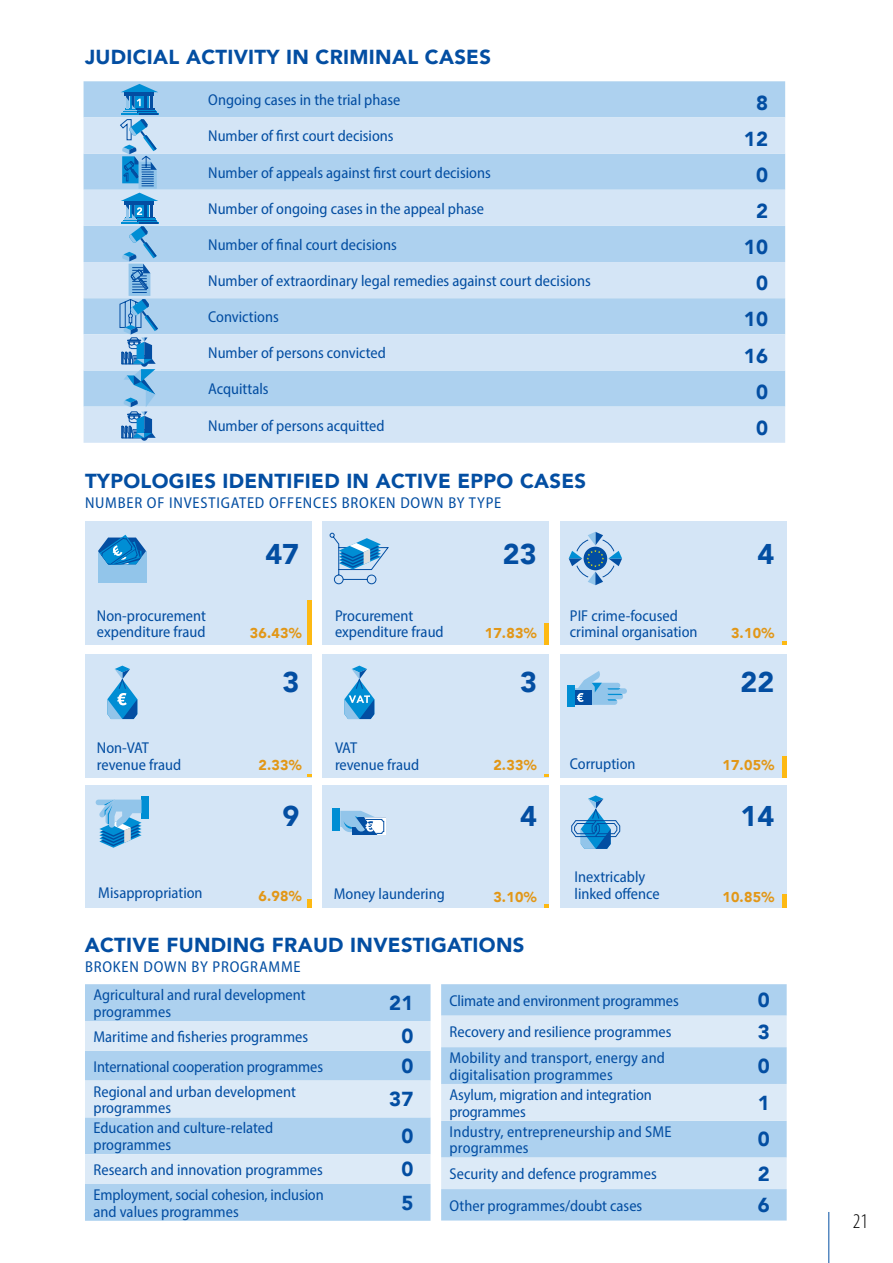
<style>
.page{position:relative;width:893px;height:1263px;background:#fff}
.page>*{position:absolute;margin:0;border:0;box-sizing:border-box;transform-origin:0 0}
.t1{font:900 28.5px "Avenir";color:#034ea2}
.t2{font:300 condensed 21px "Myriad Pro";color:#000}
.t3{font:900 20.25px "Avenir";letter-spacing:.015em;color:#034ea2}
.t4{font:semi-condensed 15.75px/16.5px "Myriad Pro";color:#034ea2}
.t5{font:semi-condensed 15.75px "Myriad Pro";letter-spacing:.05em;color:#034ea2}
.t6{font:900 14.25px "Avenir";letter-spacing:.015em;color:#e29717}
</style>
<div class="page">
<hr style="left:828px;top:1212px;width:1px;height:51px;background:#034ea2">
<div style="left:85px;top:521px;width:227px;height:124px;background:#d4e5f6"></div>
<div style="left:85px;top:654px;width:227px;height:123px;background:#d4e5f6"></div>
<div style="left:85px;top:785px;width:227px;height:123px;background:#d4e5f6"></div>
<div style="left:322px;top:521px;width:227px;height:124px;background:#d4e5f6"></div>
<div style="left:322px;top:654px;width:227px;height:123px;background:#d4e5f6"></div>
<div style="left:322px;top:785px;width:227px;height:123px;background:#d4e5f6"></div>
<div style="left:560px;top:521px;width:227px;height:124px;background:#d4e5f6"></div>
<div style="left:560px;top:654px;width:227px;height:123px;background:#d4e5f6"></div>
<div style="left:560px;top:785px;width:227px;height:123px;background:#d4e5f6"></div>
<div style="left:84px;top:81px;width:701px;height:36px;background:#add1ef"></div>
<svg style="left:84px;top:117px;width:701px;height:326px;background:#c3dcf2"></svg>
<div style="left:85px;top:984px;width:346px;height:237px;background:#add1ef"></div>
<svg style="left:85px;top:1021px;width:346px;height:163px;background:#c9e0f3"></svg>
<div style="left:441px;top:984px;width:346px;height:236px;background:#add1ef"></div>
<svg style="left:441px;top:1016px;width:346px;height:173px;background:#c8dff3"></svg>
<div style="left:98px;top:551px;width:48px;height:32px;background:#92c5ea"></div>
<svg style="left:98px;top:535px;width:48px;height:29px"></svg>
<div style="left:307px;top:600px;width:5px;height:45px;background:#fdb913"></div>
<svg style="left:307px;top:774px;width:5px;height:3px"></svg>
<div style="left:307px;top:899px;width:5px;height:9px;background:#fdb913"></div>
<div style="left:544px;top:623px;width:5px;height:22px;background:#fdb913"></div>
<svg style="left:544px;top:774px;width:5px;height:3px"></svg>
<svg style="left:544px;top:904px;width:5px;height:4px"></svg>
<svg style="left:782px;top:641px;width:5px;height:4px"></svg>
<div style="left:782px;top:756px;width:5px;height:21px;background:#fdb913"></div>
<div style="left:782px;top:895px;width:5px;height:13px;background:#fdb913"></div>
<svg style="left:330px;top:533px;width:59px;height:51px"></svg>
<svg style="left:569px;top:532px;width:53px;height:53px"></svg>
<svg style="left:107px;top:666px;width:30px;height:53px"></svg>
<svg style="left:344px;top:666px;width:30px;height:53px"></svg>
<div style="left:567px;top:685px;width:8px;height:21px;background:#008ed4"></div>
<svg style="left:575px;top:671px;width:52px;height:34px"></svg>
<div style="left:142px;top:797px;width:7px;height:22px;background:#008ed4"></div>
<svg style="left:96px;top:799px;width:46px;height:49px"></svg>
<div style="left:333px;top:809px;width:7px;height:22px;background:#008ed4"></div>
<svg style="left:340px;top:811px;width:45px;height:24px"></svg>
<svg style="left:571px;top:795px;width:49px;height:54px"></svg>
<div style="left:141px;top:434px;width:7px;height:7px;background:#034ea2;border-radius:50%"></div>
<svg style="left:120px;top:84px;width:38px;height:354px;background:#79b2dd"></svg>
<p class="t3" style="left:85px;top:40px;width:407px">JUDICIAL ACTIVITY IN CRIMINAL CASES</p>
<p class="t4" style="left:208px;top:92px;width:194px">Ongoing cases in the trial phase</p>
<p class="t3" style="left:756px;top:85px;width:13px">8</p>
<p class="t4" style="left:208px;top:128px;width:187px">Number of first court decisions</p>
<p class="t3" style="left:744px;top:121px;width:26px">12</p>
<p class="t4" style="left:208px;top:164px;width:284px">Number of appeals against first court decisions</p>
<p class="t3" style="left:756px;top:157px;width:13px">0</p>
<p class="t4" style="left:208px;top:200px;width:277px">Number of ongoing cases in the appeal phase</p>
<p class="t3" style="left:756px;top:194px;width:13px">2</p>
<p class="t4" style="left:208px;top:236px;width:190px">Number of final court decisions</p>
<p class="t3" style="left:744px;top:230px;width:26px">10</p>
<p class="t4" style="left:208px;top:272px;width:384px">Number of extraordinary legal remedies against court decisions</p>
<p class="t3" style="left:756px;top:266px;width:13px">0</p>
<p class="t4" style="left:208px;top:308px;width:72px">Convictions</p>
<p class="t3" style="left:744px;top:302px;width:26px">10</p>
<p class="t4" style="left:208px;top:345px;width:179px">Number of persons convicted</p>
<p class="t3" style="left:744px;top:338px;width:26px">16</p>
<p class="t4" style="left:208px;top:381px;width:62px">Acquittals</p>
<p class="t3" style="left:756px;top:374px;width:13px">0</p>
<p class="t4" style="left:208px;top:417px;width:178px">Number of persons acquitted</p>
<p class="t3" style="left:756px;top:410px;width:13px">0</p>
<p class="t3" style="left:85px;top:464px;width:503px">TYPOLOGIES IDENTIFIED IN ACTIVE EPPO CASES</p>
<p class="t5" style="left:85px;top:493px;width:418px">NUMBER OF INVESTIGATED OFFENCES BROKEN DOWN BY TYPE</p>
<p class="t4" style="left:97px;top:607px;width:111px">Non-procurement expenditure fraud</p>
<h1 class="t1" style="left:265px;top:529px;width:35px">47</h1>
<h1 class="t1" style="left:503px;top:529px;width:35px">23</h1>
<h1 class="t1" style="left:757px;top:529px;width:18px">4</h1>
<p class="t6" style="left:250px;top:621px;width:53px">36.43%</p>
<p class="t4" style="left:335px;top:607px;width:110px">Procurement expenditure fraud</p>
<p class="t4" style="left:570px;top:607px;width:129px">PIF crime-focused criminal organisation</p>
<p class="t6" style="left:485px;top:621px;width:53px">17.83%</p>
<p class="t6" style="left:731px;top:621px;width:45px">3.10%</p>
<h1 class="t1" style="left:283px;top:658px;width:18px">3</h1>
<h1 class="t1" style="left:520px;top:658px;width:18px">3</h1>
<h1 class="t1" style="left:741px;top:658px;width:35px">22</h1>
<p class="t4" style="left:97px;top:739px;width:86px">Non-VAT revenue fraud</p>
<p class="t4" style="left:335px;top:739px;width:86px">VAT<br>revenue fraud</p>
<p class="t6" style="left:258px;top:753px;width:45px">2.33%</p>
<p class="t6" style="left:493px;top:753px;width:45px">2.33%</p>
<p class="t4" style="left:570px;top:756px;width:67px">Corruption</p>
<p class="t6" style="left:722px;top:753px;width:53px">17.05%</p>
<h1 class="t1" style="left:283px;top:792px;width:18px">9</h1>
<h1 class="t1" style="left:520px;top:792px;width:18px">4</h1>
<h1 class="t1" style="left:741px;top:792px;width:35px">14</h1>
<p class="t4" style="left:98px;top:884px;width:106px">Misappropriation</p>
<p class="t4" style="left:334px;top:885px;width:112px">Money laundering</p>
<p class="t6" style="left:258px;top:884px;width:45px">6.98%</p>
<p class="t6" style="left:493px;top:884px;width:45px">3.10%</p>
<p class="t4" style="left:575px;top:869px;width:87px">Inextricably linked offence</p>
<p class="t6" style="left:722px;top:884px;width:53px">10.85%</p>
<p class="t3" style="left:85px;top:927px;width:441px">ACTIVE FUNDING FRAUD INVESTIGATIONS</p>
<p class="t5" style="left:85px;top:957px;width:217px">BROKEN DOWN BY PROGRAMME</p>
<p class="t4" style="left:94px;top:986px;width:214px">Agricultural and rural development programmes</p>
<p class="t3" style="left:389px;top:985px;width:26px">21</p>
<p class="t4" style="left:94px;top:1028px;width:216px">Maritime and fisheries programmes</p>
<p class="t3" style="left:402px;top:1019px;width:13px">0</p>
<p class="t4" style="left:94px;top:1058px;width:231px">International cooperation programmes</p>
<p class="t3" style="left:402px;top:1048px;width:13px">0</p>
<p class="t4" style="left:94px;top:1083px;width:204px">Regional and urban development programmes</p>
<p class="t3" style="left:389px;top:1082px;width:26px">37</p>
<p class="t4" style="left:94px;top:1120px;width:181px">Education and culture-related programmes</p>
<p class="t3" style="left:402px;top:1118px;width:13px">0</p>
<p class="t4" style="left:94px;top:1161px;width:231px">Research and innovation programmes</p>
<p class="t3" style="left:402px;top:1152px;width:13px">0</p>
<p class="t4" style="left:94px;top:1186px;width:232px">Employment, social cohesion, inclusion and values programmes</p>
<p class="t3" style="left:402px;top:1185px;width:13px">5</p>
<p class="t4" style="left:450px;top:992px;width:231px">Climate and environment programmes</p>
<p class="t3" style="left:758px;top:983px;width:13px">0</p>
<p class="t4" style="left:450px;top:1023px;width:223px">Recovery and resilience programmes</p>
<p class="t3" style="left:758px;top:1014px;width:13px">3</p>
<p class="t4" style="left:450px;top:1049px;width:217px">Mobility and transport, energy and digitalisation programmes</p>
<p class="t3" style="left:758px;top:1048px;width:13px">0</p>
<p class="t4" style="left:450px;top:1086px;width:204px">Asylum, migration and integration programmes</p>
<p class="t3" style="left:758px;top:1085px;width:13px">1</p>
<p class="t4" style="left:450px;top:1123px;width:223px">Industry, entrepreneurship and SME programmes</p>
<p class="t3" style="left:758px;top:1122px;width:13px">0</p>
<p class="t4" style="left:450px;top:1165px;width:209px">Security and defence programmes</p>
<p class="t3" style="left:758px;top:1156px;width:13px">2</p>
<p class="t4" style="left:450px;top:1197px;width:194px">Other programmes/doubt cases</p>
<p class="t3" style="left:758px;top:1187px;width:13px">6</p>
<h2 class="t2" style="left:853px;top:1208px;width:17px">21</h2>
</div>
